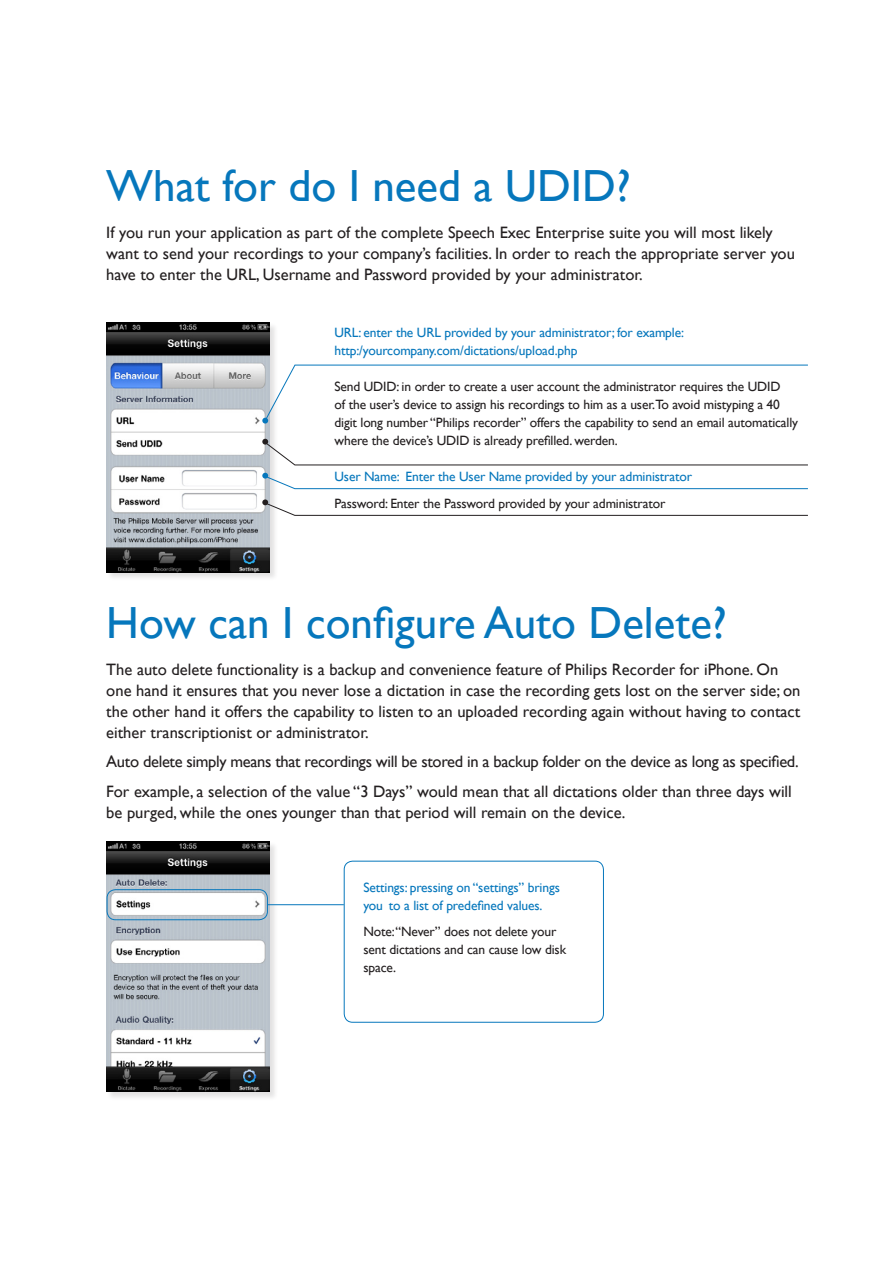
<style>
.page{position:relative;width:893px;height:1263px;background:#fff}
.page>*{position:absolute;margin:0;border:0;box-sizing:border-box;transform-origin:0 0}
.t1{font:45px "Gill Sans";color:#0677bc}
.t2{font:16.5px/21px "Gill Sans";color:#231f20}
.t3{font:16.5px "Gill Sans";letter-spacing:-.02em;color:#231f20}
.t4{font:13.5px/18px "Gill Sans";letter-spacing:-.01em;color:#231f20}
.t5{font:13.5px/18px "Gill Sans";letter-spacing:-.01em;color:#0677bc}
</style>
<div class="page">
<div style="left:106px;top:322px;width:172px;height:259px;background:#231f20;opacity:.13"></div>
<img style="left:106px;top:323px;width:164px;height:250px">
<div style="left:106px;top:841px;width:172px;height:260px;background:#231f20;opacity:.13"></div>
<img style="left:106px;top:842px;width:164px;height:250px">
<svg style="left:262px;top:364px;width:546px;height:60px"></svg>
<svg style="left:262px;top:473px;width:546px;height:16px"></svg>
<svg style="left:262px;top:439px;width:546px;height:27px"></svg>
<svg style="left:262px;top:499px;width:546px;height:17px"></svg>
<div style="left:107px;top:889px;width:161px;height:31px;border:1px solid #0677bc;border-radius:9px"></div>
<div style="left:344px;top:861px;width:260px;height:162px;border:1px solid #0677bc;border-radius:9px"></div>
<hr style="left:268px;top:904px;width:76px;height:1px;background:#0677bc">
<p class="t1" style="left:106px;top:159px;width:526px">What for do I need a UDID?</p>
<p class="t2" style="left:106px;top:222px;width:690px">If you run your application as part of the complete Speech Exec Enterprise suite you will most likely want to send your recordings to your company’s facilities. In order to reach the appropriate server you have to enter the URL, Username and Password provided by your administrator.</p>
<p class="t5" style="left:334px;top:324px;width:351px">URL: enter the URL provided by your administrator; for example: http:/yourcompany.com/dictations/upload.php</p>
<p class="t4" style="left:334px;top:378px;width:465px">Send UDID: in order to create a user account the administrator requires the UDID<br>of the user’s device to assign his recordings to him as a user.To avoid mistyping a 40 digit long number “Philips recorder” offers the capability to send an email automatically where the device’s UDID is already prefilled. werden.</p>
<p class="t5" style="left:334px;top:468px;width:359px">User Name: Enter the User Name provided by your administrator</p>
<p class="t4" style="left:334px;top:494px;width:332px">Password: Enter the Password provided by your administrator</p>
<p class="t1" style="left:106px;top:596px;width:622px">How can I configure Auto Delete?</p>
<p class="t2" style="left:106px;top:658px;width:696px">The auto delete functionality is a backup and convenience feature of Philips Recorder for iPhone. On one hand it ensures that you never lose a dictation in case the recording gets lost on the server side; on the other hand it offers the capability to listen to an uploaded recording again without having to contact either transcriptionist or administrator.</p>
<p class="t3" style="left:106px;top:752px;width:694px">Auto delete simply means that recordings will be stored in a backup folder on the device as long as specified.</p>
<p class="t2" style="left:106px;top:780px;width:687px">For example, a selection of the value “3 Days” would mean that all dictations older than three days will be purged, while the ones younger than that period will remain on the device.</p>
<p class="t5" style="left:363px;top:878px;width:198px">Settings: pressing on “settings” brings you to a list of predefined values.</p>
<p class="t4" style="left:363px;top:922px;width:204px">Note:“Never” does not delete your sent dictations and can cause low disk space.</p>
</div>
